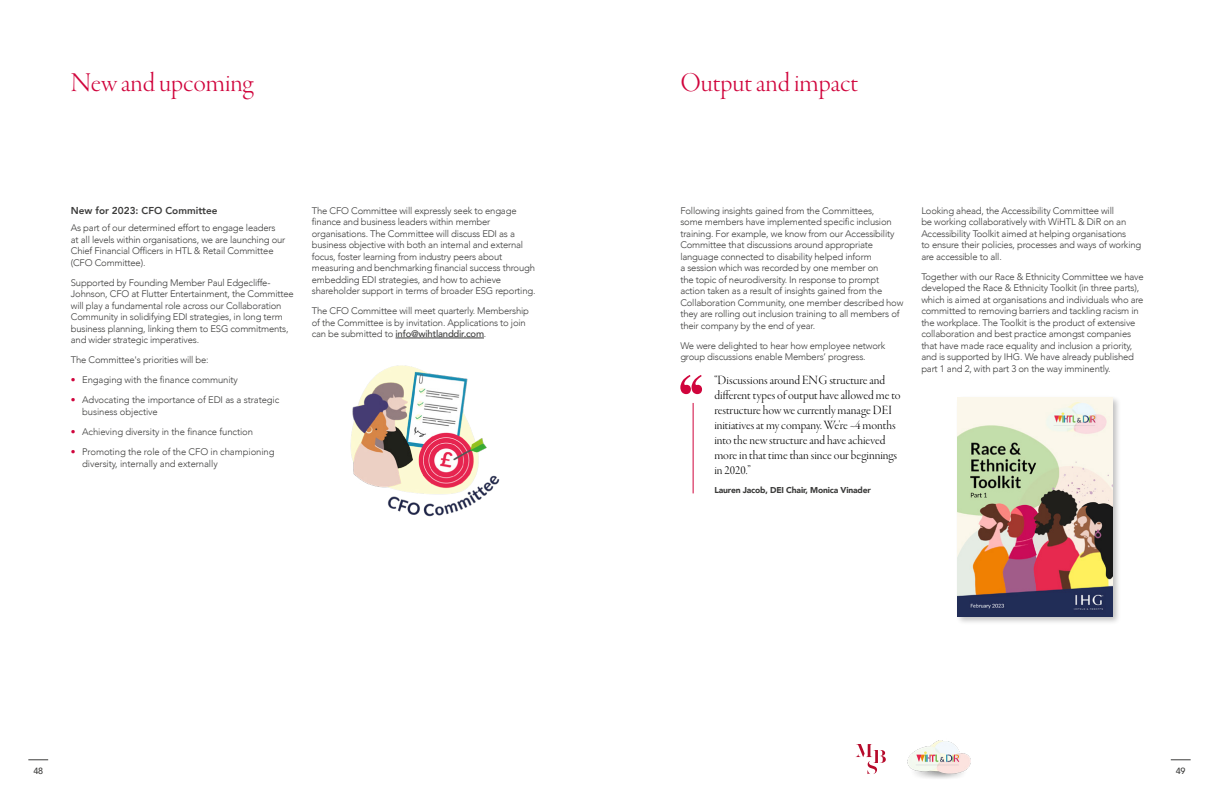
<style>
.page{position:relative;width:1219px;height:794px;background:#fff}
.page>*{position:absolute;margin:0;border:0;box-sizing:border-box;transform-origin:0 0}
.t1{font:28px "Garamond Premr Pro Lt Disp";color:#d0043c}
.t2{font:13px/15px "Garamond Premr Pro Lt Disp";color:#000}
.t3{font:800 10px "Avenir";color:#3c3c3b}
.t4{font:300 9.5px/11.5px "Avenir";letter-spacing:-.02em;color:#3c3c3b}
.t5{font:500 9px "Avenir";color:#3c3c3b}
.t6{font:900 8.5px "Avenir";letter-spacing:-.02em;color:#3c3c3b}
.s1{color:#d0043c}
.s2{font-weight:500}
</style>
<div class="page">
<svg style="left:28px;top:759px;width:20px;height:1px"></svg>
<svg style="left:1171px;top:759px;width:20px;height:1px"></svg>
<svg style="left:856px;top:744px;width:30px;height:30px"></svg>
<img style="left:907px;top:740px;width:64px;height:39px">
<svg style="left:680px;top:375px;width:22px;height:19px"></svg>
<hr style="left:693px;top:403px;width:1px;height:90px;background:#d0043c">
<div style="left:955px;top:395px;width:166px;height:230px;background:#000;opacity:.25"></div>
<img style="left:957px;top:397px;width:155px;height:219px">
<hr style="left:395px;top:338px;width:89px;height:1px;background:#3c3c3b">
<img style="left:350px;top:365px;width:150px;height:152px">
<h1 class="t1" style="left:71px;top:67px;width:184px">New and upcoming</h1>
<p class="t3" style="left:71px;top:203px;width:148px">New for 2023: CFO Committee</p>
<p class="t4" style="left:71px;top:222px;width:216px">As part of our determined effort to engage leaders at all levels within organisations, we are launching our Chief Financial Officers in HTL &amp; Retail Committee (CFO Committee).</p>
<p class="t4" style="left:71px;top:277px;width:224px">Supported by Founding Member Paul Edgecliffe-Johnson, CFO at Flutter Entertainment, the Committee will play a fundamental role across our Collaboration Community in solidifying EDI strategies, in long term business planning, linking them to ESG commitments, and wider strategic imperatives.</p>
<p class="t4" style="left:71px;top:354px;width:139px">The Committee's priorities will be:</p>
<p class="t4" style="left:71px;top:374px;width:169px"><span class="s1">•</span> Engaging with the finance community</p>
<p class="t4" style="left:82px;top:394px;width:199px;text-indent:-11px"><span class="s1">•</span> Advocating the importance of EDI as a strategic business objective</p>
<p class="t4" style="left:71px;top:426px;width:184px"><span class="s1">•</span> Achieving diversity in the finance function</p>
<p class="t4" style="left:82px;top:446px;width:194px;text-indent:-11px"><span class="s1">•</span> Promoting the role of the CFO in championing diversity, internally and externally</p>
<p class="t4" style="left:312px;top:205px;width:225px">The CFO Committee will expressly seek to engage finance and business leaders within member organisations. The Committee will discuss EDI as a business objective with both an internal and external focus, foster learning from industry peers about measuring and benchmarking financial success through embedding EDI strategies, and how to achieve shareholder support in terms of broader ESG reporting.</p>
<p class="t4" style="left:312px;top:305px;width:219px">The CFO Committee will meet quarterly. Membership of the Committee is by invitation. Applications to join can be submitted to <span class="s2">info@wihtlanddir.com</span>.</p>
<h1 class="t1" style="left:680px;top:67px;width:179px">Output and impact</h1>
<p class="t4" style="left:680px;top:205px;width:225px">Following insights gained from the Committees,<br>some members have implemented specific inclusion training. For example, we know from our Accessibility Committee that discussions around appropriate language connected to disability helped inform<br>a session which was recorded by one member on<br>the topic of neurodiversity. In response to prompt action taken as a result of insights gained from the Collaboration Community, one member described how they are rolling out inclusion training to all members of their company by the end of year.</p>
<p class="t4" style="left:680px;top:340px;width:206px">We were delighted to hear how employee network group discussions enable Members’ progress.</p>
<p class="t2" style="left:714px;top:373px;width:188px">“Discussions around ENG structure and different types of output have allowed me to restructure how we currently manage DEI initiatives at my company. We're ~4 months into the new structure and have achieved more in that time than since our beginnings in 2020.”</p>
<p class="t6" style="left:714px;top:482px;width:158px">Lauren Jacob, DEI Chair, Monica Vinader</p>
<p class="t4" style="left:921px;top:205px;width:222px">Looking ahead, the Accessibility Committee will<br>be working collaboratively with WiHTL &amp; DiR on an Accessibility Toolkit aimed at helping organisations<br>to ensure their policies, processes and ways of working are accessible to all.</p>
<p class="t4" style="left:921px;top:271px;width:224px">Together with our Race &amp; Ethnicity Committee we have developed the Race &amp; Ethnicity Toolkit (in three parts), which is aimed at organisations and individuals who are committed to removing barriers and tackling racism in the workplace. The Toolkit is the product of extensive collaboration and best practice amongst companies that have made race equality and inclusion a priority, and is supported by IHG. We have already published part 1 and 2, with part 3 on the way imminently.</p>
<p class="t5" style="left:33px;top:763px;width:11px">48</p>
<p class="t5" style="left:1176px;top:763px;width:11px">49</p>
</div>
